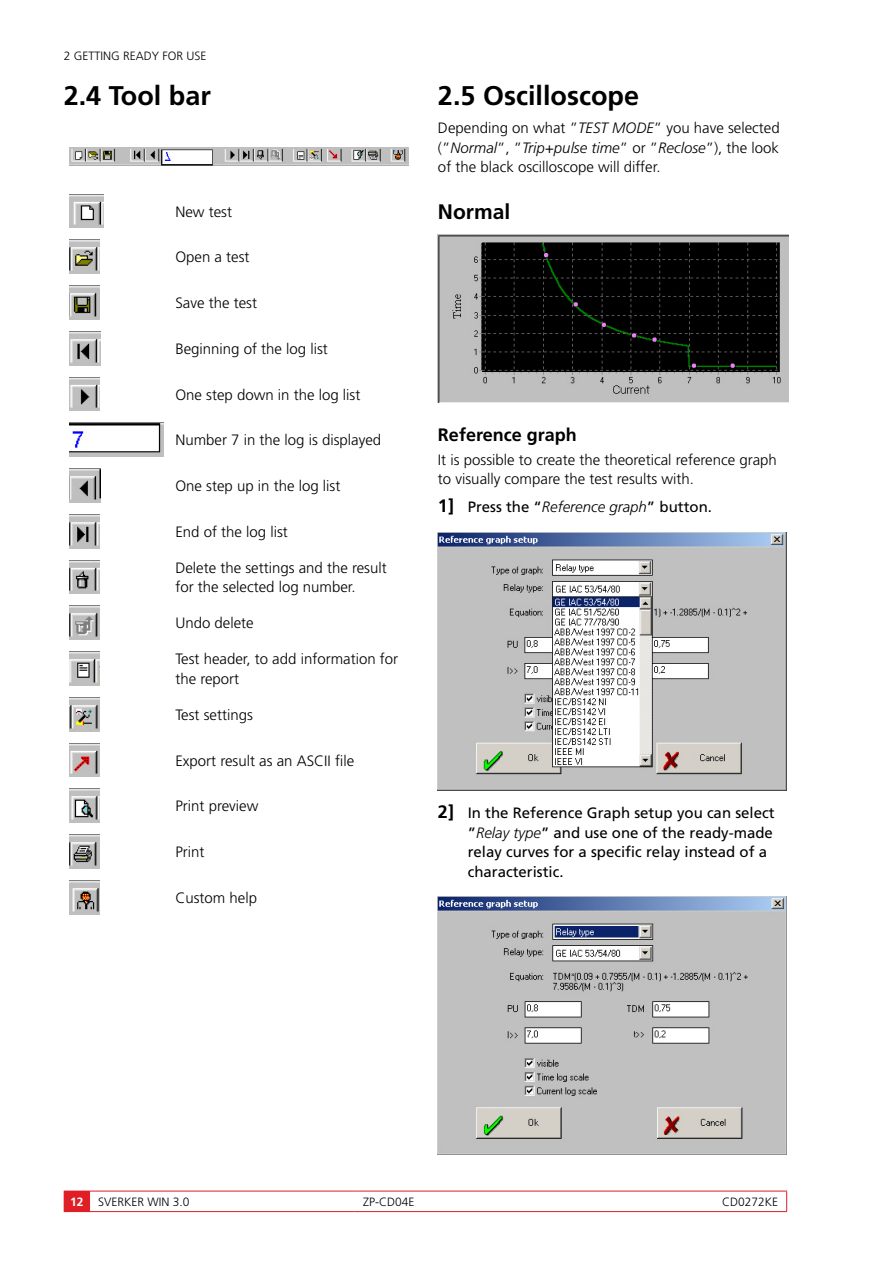
<style>
.page{position:relative;width:893px;height:1263px;background:#fff}
.page>*{position:absolute;margin:0;border:0;box-sizing:border-box;transform-origin:0 0}
.t1{font:700 27px "Frutiger LT Std";color:#000}
.t2{font:700 21px "Frutiger LT Std";color:#000}
.t3{font:700 18px "Frutiger LT Std";color:#000}
.t4{font:300 15px/19.5px "Frutiger LT Std";color:#000}
.t5{font:15px/19.5px "Frutiger LT Std";color:#000}
.t6{font:300 12px "Frutiger LT Std";color:#000}
.s1{font-style:italic}
.s2{font-weight:700;font-size:18px}
.s3{font-weight:300;font-style:italic}
.s4{font-weight:700;color:#fff}
</style>
<div class="page">
<svg style="left:64px;top:1191px;width:26px;height:21px"></svg>
<hr style="left:90px;top:1191px;width:265px;height:1px;background:#df1e26">
<hr style="left:90px;top:1211px;width:265px;height:1px;background:#df1e26">
<hr style="left:355px;top:1191px;width:265px;height:1px;background:#df1e26">
<hr style="left:355px;top:1211px;width:265px;height:1px;background:#df1e26">
<hr style="left:620px;top:1191px;width:167px;height:1px;background:#df1e26">
<svg style="left:786px;top:1191px;width:1px;height:20px"></svg>
<hr style="left:620px;top:1211px;width:167px;height:1px;background:#df1e26">
<img style="left:70px;top:147px;width:338px;height:19px">
<img style="left:70px;top:194px;width:34px;height:34px">
<img style="left:70px;top:240px;width:30px;height:34px">
<img style="left:70px;top:286px;width:29px;height:33px">
<img style="left:70px;top:331px;width:30px;height:34px">
<img style="left:70px;top:377px;width:30px;height:34px">
<img style="left:70px;top:423px;width:94px;height:34px">
<img style="left:70px;top:469px;width:30px;height:33px">
<img style="left:70px;top:514px;width:30px;height:34px">
<img style="left:70px;top:560px;width:30px;height:34px">
<img style="left:70px;top:606px;width:30px;height:34px">
<img style="left:70px;top:652px;width:30px;height:33px">
<img style="left:70px;top:697px;width:30px;height:34px">
<img style="left:70px;top:743px;width:30px;height:34px">
<img style="left:70px;top:789px;width:30px;height:34px">
<img style="left:70px;top:835px;width:30px;height:33px">
<img style="left:70px;top:880px;width:30px;height:34px">
<img style="left:438px;top:234px;width:350px;height:168px">
<img style="left:438px;top:532px;width:348px;height:258px">
<img style="left:438px;top:896px;width:349px;height:258px">
<p class="t6" style="left:64px;top:49px;width:68px">2 Getting ready</p>
<p class="t6" style="left:162px;top:49px;width:32px">for use</p>
<h1 class="t1" style="left:64px;top:80px;width:149px">2.4 Tool bar</h1>
<p class="t4" style="left:175px;top:202px;width:58px">New test</p>
<p class="t4" style="left:175px;top:248px;width:76px">Open a test</p>
<p class="t4" style="left:175px;top:293px;width:83px">Save the test</p>
<p class="t4" style="left:175px;top:339px;width:154px">Beginning of the log list</p>
<p class="t4" style="left:175px;top:385px;width:187px">One step down in the log list</p>
<p class="t4" style="left:175px;top:431px;width:207px">Number 7 in the log is displayed</p>
<p class="t4" style="left:175px;top:476px;width:167px">One step up in the log list</p>
<p class="t4" style="left:175px;top:522px;width:114px">End of the log list</p>
<p class="t4" style="left:175px;top:558px;width:213px">Delete the settings and the result for the selected log number.</p>
<p class="t4" style="left:175px;top:614px;width:80px">Undo delete</p>
<p class="t4" style="left:175px;top:650px;width:224px">Test header, to add information for the report</p>
<p class="t4" style="left:175px;top:705px;width:79px">Test settings</p>
<p class="t4" style="left:175px;top:751px;width:180px">Export result as an ASCII file</p>
<p class="t4" style="left:175px;top:797px;width:85px">Print preview</p>
<p class="t4" style="left:175px;top:842px;width:31px">Print</p>
<p class="t4" style="left:175px;top:888px;width:83px">Custom help</p>
<h1 class="t1" style="left:438px;top:80px;width:203px">2.5 Oscilloscope</h1>
<p class="t4" style="left:438px;top:119px;width:343px;text-align:justify">Depending on what ”<span class="s1">TEST MODE</span>” you have selected (”<span class="s1">Normal</span>”, ”<span class="s1">Trip+pulse time</span>” or ”<span class="s1">Reclose</span>”), the look of the black oscilloscope will differ.</p>
<h2 class="t2" style="left:438px;top:199px;width:74px">Normal</h2>
<p class="t3" style="left:438px;top:424px;width:140px">Reference graph</p>
<p class="t4" style="left:438px;top:450px;width:340px">It is possible to create the theoretical reference graph to visually compare the test results with.</p>
<p class="t5" style="left:438px;top:497px;width:275px"><span class="s2">1]</span> Press the “<span class="s3">Reference graph</span>” button.</p>
<p class="t5" style="left:468px;top:803px;width:308px;text-indent:-30px"><span class="s2">2]</span> In the Reference Graph setup you can select ”<span class="s3">Relay type</span>” and use one of the ready-made relay curves for a specific relay instead of a characteristic.</p>
<p class="t6" style="left:70px;top:1195px;width:121px"><span class="s4">12</span> SVERKER Win 3.0</p>
<p class="t6" style="left:363px;top:1195px;width:53px">ZP-CD04E</p>
<p class="t6" style="left:722px;top:1195px;width:58px">CD0272KE</p>
</div>
